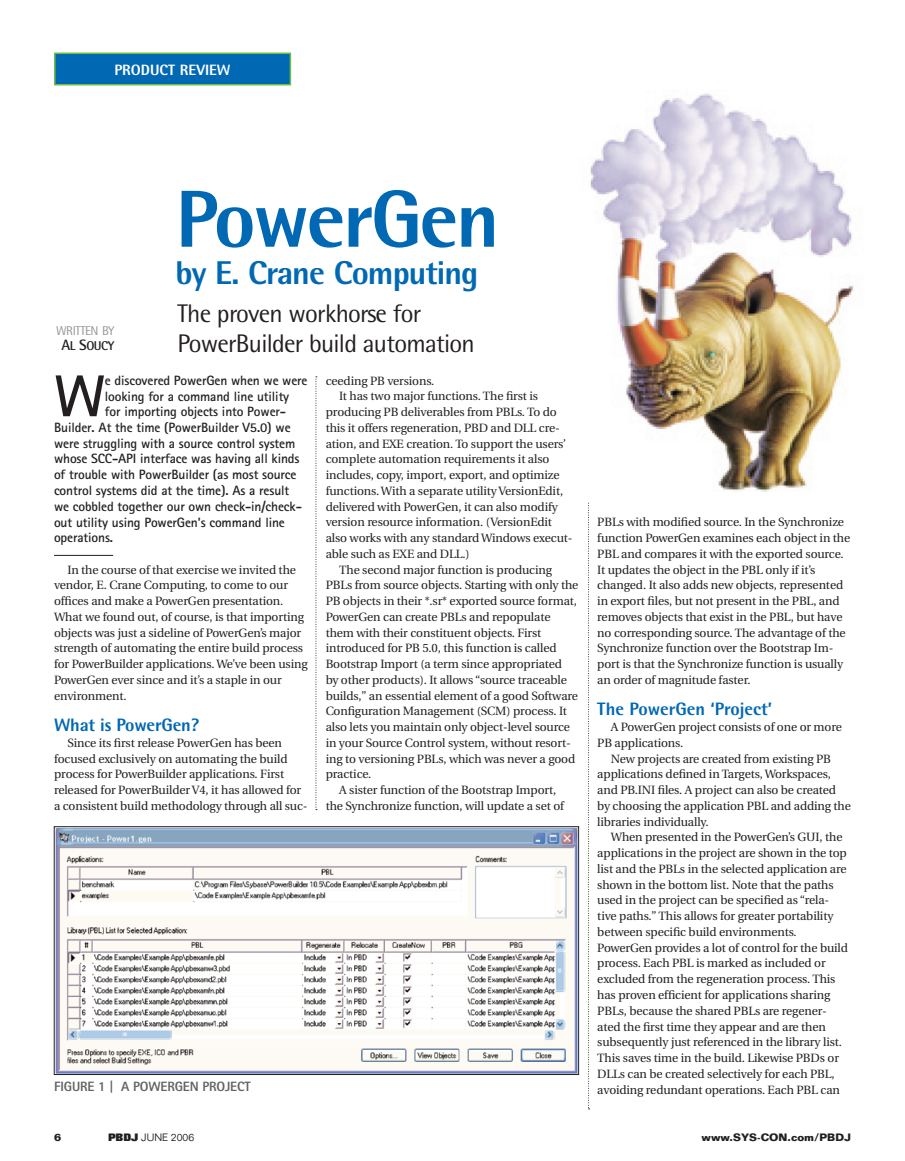
<style>
.page{position:relative;width:905px;height:1161px;background:#fff}
.page>*{position:absolute;margin:0;border:0;box-sizing:border-box;transform-origin:0 0}
.t1{font:800 81px "Rotis Semi Sans";letter-spacing:-.03em;color:#0168b3}
.t2{font:700 59.1px "Rotis Sans Serif";color:#231f20}
.t3{font:800 33px "Rotis Semi Sans";letter-spacing:-.03em;color:#0168b3}
.t4{font:25.5px/30px "Rotis Semi Sans";letter-spacing:-.03em;color:#231f20}
.t5{font:800 18px "Rotis Semi Sans";letter-spacing:-.005em;color:#0168b3}
.t6{font:800 15px "Rotis Semi Sans";color:#fff}
.t7{font:700 13.5px "Rotis Sans Serif";letter-spacing:-.01em;color:#231f20}
.t8{font:800 13.5px "Rotis Sans Serif";letter-spacing:-.01em;color:#636366}
.t9{font:12.75px/15px "Rotis Semi Sans";letter-spacing:-.035em;color:#939598;text-align:center}
.t10{font:12px/15.8px "Utopia";letter-spacing:-.01em;color:#231f20}
.t11{font:700 10.5px "Folio";color:#231f20}
.t12{font:300 10.5px "Folio";color:#231f20}
.s1{font-weight:700;font-size:15px;color:#231f20}
.s2{font-weight:700;color:#231f20}
.s3{font-weight:800}
</style>
<div class="page">
<div style="left:55px;top:53px;width:235px;height:32px;background:#0168b3"></div>
<div style="left:54px;top:52px;width:237px;height:33px;border:2px solid #71be44"></div>
<hr style="left:54px;top:555px;width:59px;height:1px;background:#231f20">
<svg style="left:588px;top:502px;width:1px;height:607px"></svg>
<svg style="left:315px;top:376px;width:2px;height:434px"></svg>
<img style="left:590px;top:93px;width:264px;height:399px">
<img style="left:56px;top:828px;width:520px;height:245px">
<div style="left:54px;top:826px;width:524px;height:249px;border:1px solid #231f20"></div>
<p class="t6" style="left:114px;top:60px;width:118px">PRODUCT REVIEW</p>
<p class="t9" style="left:56px;top:323px;width:60px">WRITTEN BY<br><span class="s1">A</span><span class="s2">L</span> <span class="s1">S</span><span class="s2">OUCY</span></p>
<h1 class="t1" style="left:176px;top:168px;width:325px">PowerGen</h1>
<h3 class="t3" style="left:176px;top:252px;width:304px">by E. Crane Computing</h3>
<h3 class="t4" style="left:178px;top:298px;width:298px">The proven workhorse for<br>PowerBuilder build automation</h3>
<h2 class="t2" style="left:54px;top:359px;width:53px">W</h2>
<p class="t7" style="left:105px;top:372px;width:204px">e discovered PowerGen when we were</p>
<p class="t7" style="left:105px;top:387px;width:186px">looking for a command line utility</p>
<p class="t7" style="left:105px;top:403px;width:183px">for importing objects into Power-</p>
<p class="t7" style="left:54px;top:419px;width:238px">Builder. At the time (PowerBuilder V5.0) we</p>
<p class="t7" style="left:54px;top:435px;width:243px">were struggling with a source control system</p>
<p class="t7" style="left:54px;top:450px;width:247px">whose SCC-API interface was having all kinds</p>
<p class="t7" style="left:54px;top:466px;width:244px">of trouble with PowerBuilder (as most source</p>
<p class="t7" style="left:54px;top:482px;width:237px">control systems did at the time). As a result</p>
<p class="t7" style="left:54px;top:498px;width:249px">we cobbled together our own check-in/check-</p>
<p class="t7" style="left:54px;top:513px;width:232px">out utility using PowerGen’s command line</p>
<p class="t7" style="left:54px;top:529px;width:61px">operations.</p>
<p class="t10" style="left:54px;top:562px;width:255px;text-indent:14px">In the course of that exercise we invited the vendor, E. Crane Computing, to come to our offices and make a PowerGen presentation.<br>What we found out, of course, is that importing objects was just a sideline of PowerGen’s major strength of automating the entire build process for PowerBuilder applications. We’ve been using PowerGen ever since and it’s a staple in our environment.</p>
<h3 class="t5" style="left:54px;top:714px;width:146px">What is PowerGen?</h3>
<p class="t10" style="left:54px;top:735px;width:255px;text-indent:14px">Since its first release PowerGen has been focused exclusively on automating the build process for PowerBuilder applications. First released for PowerBuilder V4, it has allowed for a consistent build methodology through all suc-</p>
<p class="t10" style="left:326px;top:373px;width:110px">ceeding PB versions.</p>
<p class="t10" style="left:339px;top:389px;width:200px">It has two major functions. The first is</p>
<p class="t10" style="left:326px;top:405px;width:232px">producing PB deliverables from PBLs. To do</p>
<p class="t10" style="left:326px;top:420px;width:236px">this it offers regeneration, PBD and DLL cre-</p>
<p class="t10" style="left:326px;top:436px;width:242px">ation, and EXE creation. To support the users’</p>
<p class="t10" style="left:326px;top:452px;width:225px">complete automation requirements it also</p>
<p class="t10" style="left:326px;top:468px;width:235px">includes, copy, import, export, and optimize</p>
<p class="t10" style="left:326px;top:483px;width:239px">functions. With a separate utility VersionEdit,</p>
<p class="t10" style="left:326px;top:499px;width:234px">delivered with PowerGen, it can also modify</p>
<p class="t10" style="left:326px;top:515px;width:228px">version resource information. (VersionEdit</p>
<p class="t10" style="left:326px;top:531px;width:248px">also works with any standard Windows execut-</p>
<p class="t10" style="left:325px;top:546px;width:145px">able such as EXE and DLL.)</p>
<p class="t10" style="left:339px;top:562px;width:214px">The second major function is producing</p>
<p class="t10" style="left:325px;top:578px;width:254px">PBLs from source objects. Starting with only the</p>
<p class="t10" style="left:325px;top:594px;width:253px">PB objects in their *.sr* exported source format,</p>
<p class="t10" style="left:325px;top:609px;width:226px">PowerGen can create PBLs and repopulate</p>
<p class="t10" style="left:325px;top:625px;width:217px">them with their constituent objects. First</p>
<p class="t10" style="left:325px;top:641px;width:232px">introduced for PB 5.0, this function is called</p>
<p class="t10" style="left:325px;top:657px;width:238px">Bootstrap Import (a term since appropriated</p>
<p class="t10" style="left:325px;top:672px;width:243px">by other products). It allows “source traceable</p>
<p class="t10" style="left:325px;top:688px;width:254px">builds,” an essential element of a good Software</p>
<p class="t10" style="left:325px;top:704px;width:243px">Configuration Management (SCM) process. It</p>
<p class="t10" style="left:325px;top:720px;width:246px">also lets you maintain only object-level source</p>
<p class="t10" style="left:325px;top:735px;width:246px">in your Source Control system, without resort-</p>
<p class="t10" style="left:326px;top:751px;width:251px">ing to versioning PBLs, which was never a good</p>
<p class="t10" style="left:326px;top:767px;width:47px">practice.</p>
<p class="t10" style="left:339px;top:783px;width:219px">A sister function of the Bootstrap Import,</p>
<p class="t10" style="left:326px;top:798px;width:240px">the Synchronize function, will update a set of</p>
<p class="t8" style="left:54px;top:1077px;width:198px">FIGURE 1 | A POWERGEN PROJECT</p>
<p class="t10" style="left:597px;top:515px;width:254px">PBLs with modified source. In the Synchronize function PowerGen examines each object in the PBL and compares it with the exported source.<br>It updates the object in the PBL only if it’s changed. It also adds new objects, represented in export files, but not present in the PBL, and removes objects that exist in the PBL, but have no corresponding source. The advantage of the Synchronize function over the Bootstrap Im&shy;port is that the Synchronize function is usually an order of magnitude faster.</p>
<h3 class="t5" style="left:597px;top:698px;width:176px">The PowerGen ‘Project’</h3>
<p class="t10" style="left:597px;top:720px;width:246px;text-indent:14px">A PowerGen project consists of one or more<br>PB applications.</p>
<p class="t10" style="left:597px;top:751px;width:255px;text-indent:14px">New projects are created from existing PB applications defined in Targets, Workspaces, and PB.INI files. A project can also be created by choosing the application PBL and adding the libraries individually.</p>
<p class="t10" style="left:597px;top:830px;width:252px;text-indent:14px">When presented in the PowerGen’s GUI, the applications in the project are shown in the top list and the PBLs in the selected application are shown in the bottom list. Note that the paths used in the project can be specified as “rela&shy;tive paths.” This allows for greater portability between specific build environments.<br>PowerGen provides a lot of control for the build process. Each PBL is marked as included or excluded from the regeneration process. This has proven efficient for applications sharing PBLs, because the shared PBLs are regener&shy;ated the first time they appear and are then subsequently just referenced in the library list.<br>This saves time in the build. Likewise PBDs or DLLs can be created selectively for each PBL, avoiding redundant operations. Each PBL can</p>
<p class="t11" style="left:54px;top:1131px;width:9px">6</p>
<p class="t12" style="left:108px;top:1131px;width:88px"><span class="s3">PBDJ</span> JUNE 2006</p>
<p class="t11" style="left:701px;top:1131px;width:151px">www.SYS-CON.com/PBDJ</p>
</div>
